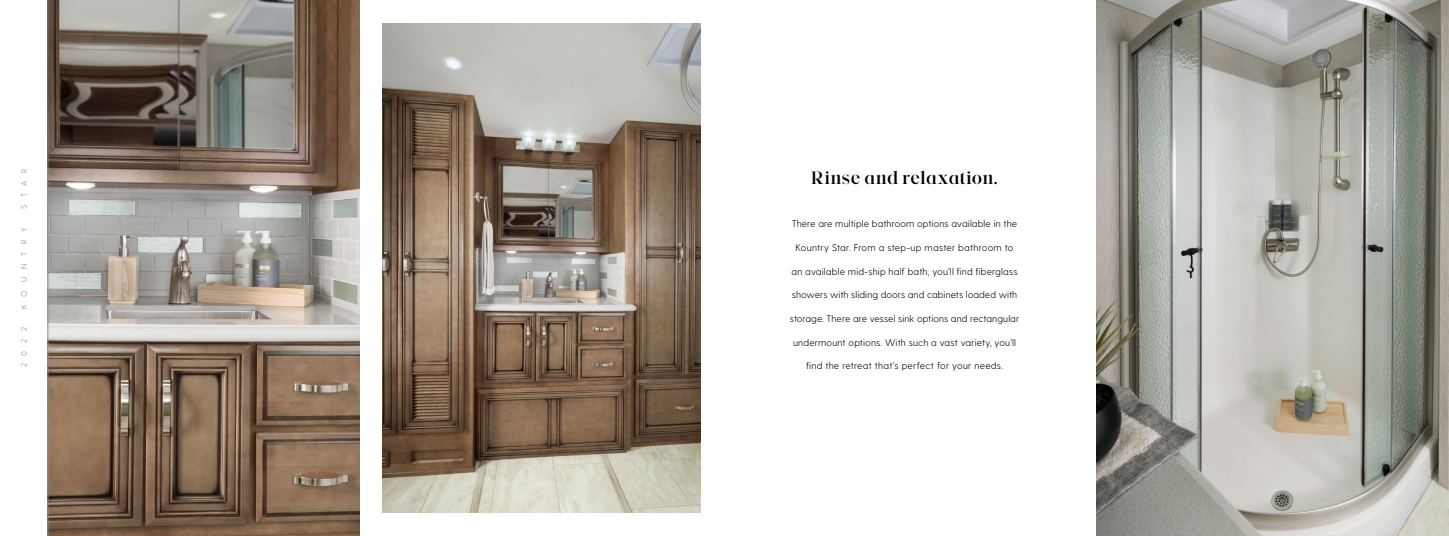
<style>
.page{position:relative;width:1449px;height:536px;background:#fff}
.page>*{position:absolute;margin:0;border:0;box-sizing:border-box;transform-origin:0 0}
.t1{font:18.38px "Vultura";letter-spacing:.025em;color:#000}
.t2{font:300 9.62px "Greycliff CF";letter-spacing:.01em;color:#000}
.t3{font:300 7.88px "Greycliff CF";letter-spacing:1em;color:#8b8f91}
</style>
<div class="page">
<img style="left:382px;top:24px;width:319px;height:488px">
<img style="left:49px;top:0;width:310px;height:536px">
<img style="left:1097px;top:0;width:352px;height:536px">
<hr style="left:48px;top:0;width:1px;height:536px;background:#8b8f91">
<p class="t3" style="left:19px;top:209px;width:42px;rotate:-90deg">STAR</p>
<h1 class="t1" style="left:812px;top:167px;width:187px">Rinse and relaxation.</h1>
<p class="t2" style="left:792px;top:218px;width:227px">There are multiple bathroom options available in the</p>
<p class="t2" style="left:795px;top:242px;width:220px">Kountry Star. From a step-up master bathroom to</p>
<p class="t2" style="left:791px;top:265px;width:228px">an available mid-ship half bath, you’ll find fiberglass</p>
<p class="t2" style="left:792px;top:289px;width:227px">showers with sliding doors and cabinets loaded with</p>
<p class="t2" style="left:790px;top:313px;width:231px">storage. There are vessel sink options and rectangular</p>
<p class="t2" style="left:793px;top:336px;width:224px">undermount options. With such a vast variety, you’ll</p>
<p class="t2" style="left:806px;top:360px;width:199px">find the retreat that’s perfect for your needs.</p>
<p class="t3" style="left:19px;top:308px;width:83px;rotate:-90deg">KOUNTRY</p>
<p class="t3" style="left:19px;top:367px;width:42px;rotate:-90deg">2022</p>
</div>
